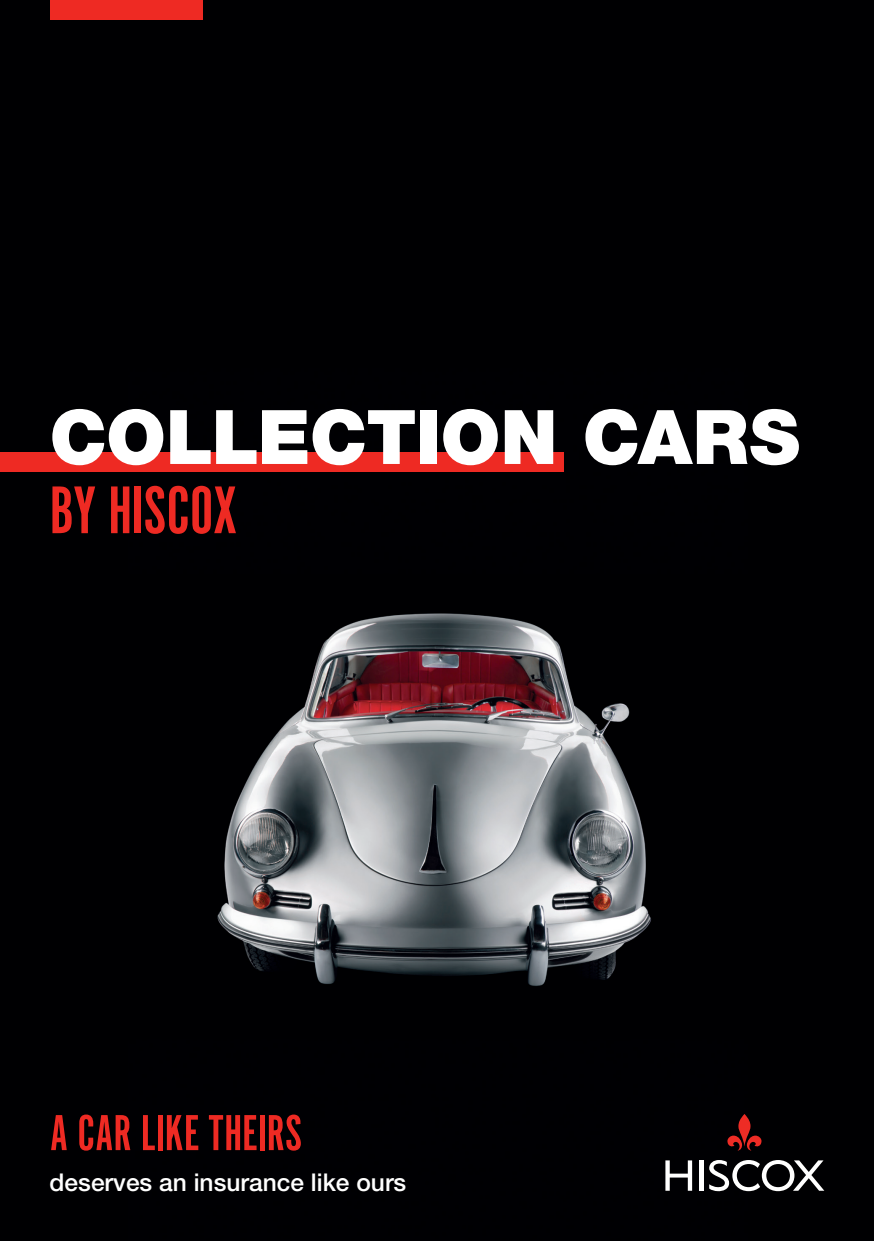
<style>
.page{position:relative;width:874px;height:1241px;background:#fff}
.page>*{position:absolute;margin:0;border:0;box-sizing:border-box;transform-origin:0 0}
.t1{font:900 75.25px "Helvetica Neue LT Std";letter-spacing:-.01em;color:#fff}
.t2{font:70px "Alternate Got No 1 D";letter-spacing:-.005em;color:#ee2a23}
.t3{font:52.5px "Alternate Got No 1 D";color:#ee2a23}
.t4{font:500 24.5px "Helvetica Neue LT Std";color:#fff}
</style>
<div class="page">
<img style="left:0;top:0;width:873px;height:1240px">
<div style="left:50px;top:0;width:152px;height:20px;background:#ee2a23"></div>
<div style="left:0;top:452px;width:563px;height:19px;background:#ee2a23"></div>
<svg style="left:727px;top:1113px;width:34px;height:37px"></svg>
<div style="left:698px;top:1160px;width:5px;height:30px;background:#fff"></div>
<svg style="left:665px;top:1160px;width:26px;height:30px"></svg>
<svg style="left:708px;top:1159px;width:115px;height:31px"></svg>
<h1 class="t1" style="left:50px;top:392px;width:751px">COLLECTION CARS</h1>
<h2 class="t2" style="left:50px;top:473px;width:189px">BY HISCOX</h2>
<h3 class="t3" style="left:50px;top:1104px;width:254px">A CAR LIKE THEIRS</h3>
<p class="t4" style="left:50px;top:1167px;width:358px">deserves an insurance like ours</p>
</div>
